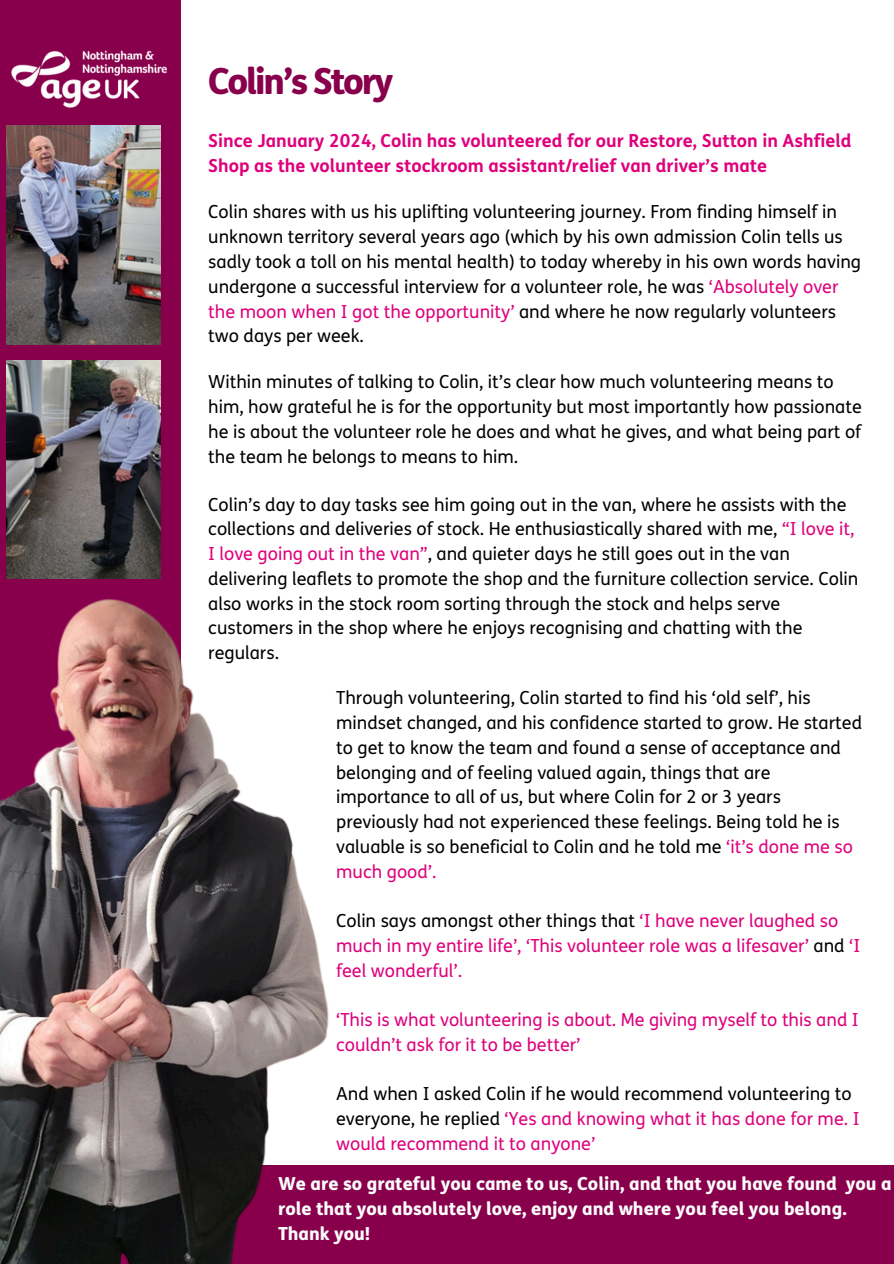
<style>
.page{position:relative;width:894px;height:1264px;background:#fff}
.page>*{position:absolute;margin:0;border:0;box-sizing:border-box;transform-origin:0 0}
.t1{font:800 36px "FS Me";letter-spacing:-.065em;color:#88004b}
.t2{font:18px/24.8px "FS Me";color:#000}
.t3{font:18px/24.8px "FS Me";color:#df007c}
.t4{font:700 18px/24.8px "FS Me";color:#df007c}
.t5{font:800 18px/24.8px "FS Me";color:#fbfcfc}
.s1{color:#df007c}
.s2{color:#000}
</style>
<div class="page">
<div style="left:0;top:0;width:181px;height:1263px;background:#88004b"></div>
<div style="left:195px;top:1165px;width:698px;height:98px;background:#88004b"></div>
<img style="left:0;top:598px;width:329px;height:665px">
<img style="left:6px;top:125px;width:154px;height:219px">
<img style="left:6px;top:360px;width:154px;height:218px">
<img style="left:11px;top:50px;width:156px;height:58px">
<h2 class="t1" style="left:208px;top:59px;width:187px">Colin’s Story</h2>
<p class="t4" style="left:208px;top:129px;width:644px">Since January 2024, Colin has volunteered for our Restore, Sutton in Ashfield<br>Shop as the volunteer stockroom assistant/relief van driver’s mate</p>
<p class="t2" style="left:208px;top:200px;width:654px">Colin shares with us his uplifting volunteering journey. From finding himself in unknown territory several years ago (which by his own admission Colin tells us sadly took a toll on his mental health) to today whereby in his own words having undergone a successful interview for a volunteer role, he was <span class="s1">‘Absolutely over the moon when I got the opportunity’</span> and where he now regularly volunteers two days per week.</p>
<p class="t2" style="left:208px;top:370px;width:655px">Within minutes of talking to Colin, it’s clear how much volunteering means to him, how grateful he is for the opportunity but most importantly how passionate he is about the volunteer role he does and what he gives, and what being part of the team he belongs to means to him.</p>
<p class="t2" style="left:208px;top:492px;width:651px">Colin’s day to day tasks see him going out in the van, where he assists with the collections and deliveries of stock. He enthusiastically shared with me, <span class="s1">“I love it, I love going out in the van”</span>, and quieter days he still goes out in the van delivering leaflets to promote the shop and the furniture collection service. Colin also works in the stock room sorting through the stock and helps serve customers in the shop where he enjoys recognising and chatting with the regulars.</p>
<p class="t2" style="left:336px;top:686px;width:527px">Through volunteering, Colin started to find his ‘old self’, his mindset changed, and his confidence started to grow. He started to get to know the team and found a sense of acceptance and belonging and of feeling valued again, things that are importance to all of us, but where Colin for 2 or 3 years previously had not experienced these feelings. Being told he is valuable is so beneficial to Colin and he told me <span class="s1">‘it’s done me so much good’.</span></p>
<p class="t3" style="left:336px;top:909px;width:525px"><span class="s2">Colin says amongst other things that</span> ‘I have never laughed so much in my entire life’, ‘This volunteer role was a lifesaver’ <span class="s2">and</span> ‘I feel wonderful’.</p>
<p class="t3" style="left:336px;top:1008px;width:524px">‘This is what volunteering is about. Me giving myself to this and I couldn’t ask for it to be better’</p>
<h1 class="t2" style="left:336px;top:1082px;width:524px">And when I asked Colin if he would recommend volunteering to everyone, he replied <span class="s1">‘Yes and knowing what it has done for me. I would recommend it to anyone’</span></h1>
<p class="t5" style="left:278px;top:1171px;width:615px">We are so grateful you came to us, Colin, and that you have found you a role that you absolutely love, enjoy and where you feel you belong.<br>Thank you!</p>
</div>
